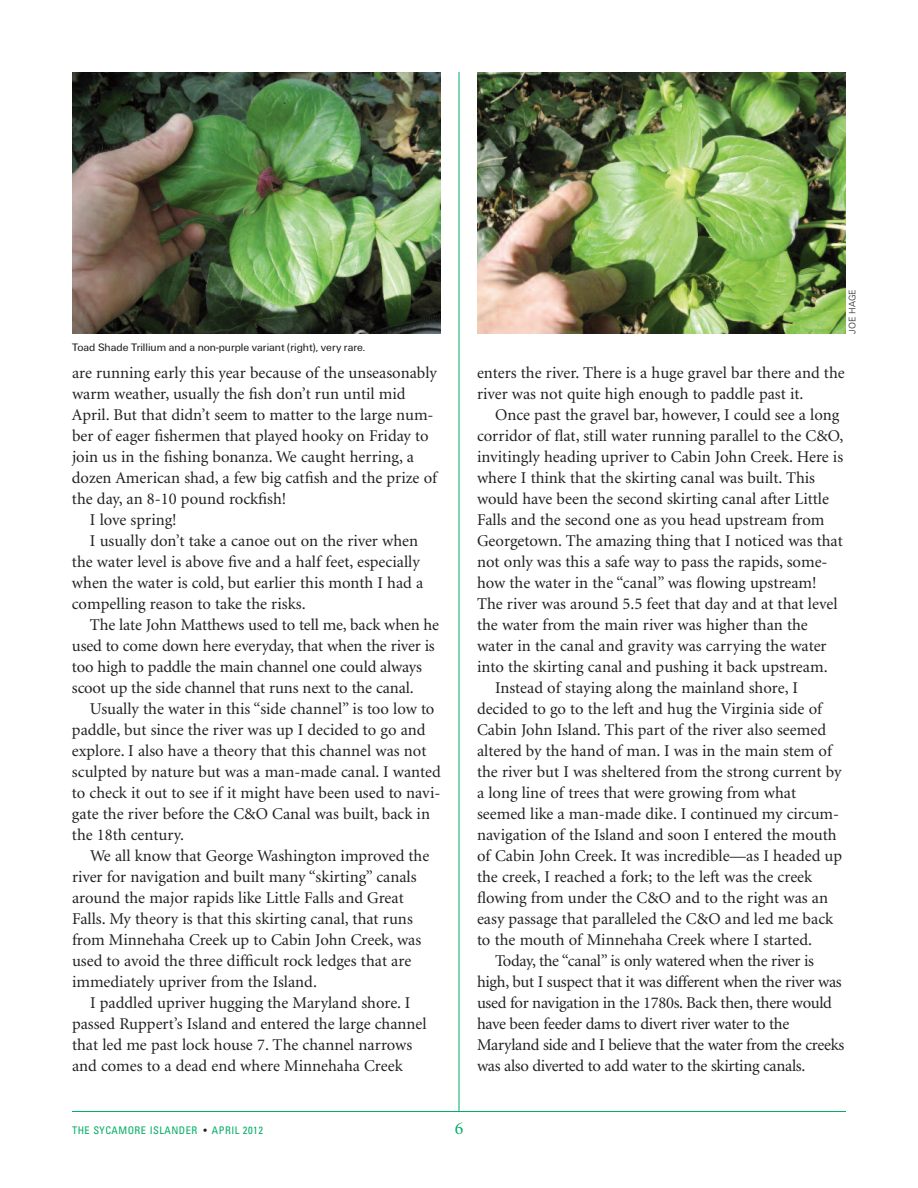
<style>
.page{position:relative;width:918px;height:1188px;background:#fff}
.page>*{position:absolute;margin:0;border:0;box-sizing:border-box;transform-origin:0 0}
.t1{font:18px "Minion";color:#03ad65}
.t2{font:16.5px/21px "Minion";color:#231f20}
.t3{font:16.5px "Minion";letter-spacing:-.02em;color:#231f20}
.t4{font:11.25px "U55";color:#231f20}
.t5{font:condensed 10.5px "Univers";letter-spacing:.045em;color:#03ad65}
.t6{font:300 9px "Univers";color:#231f20}
.s1{color:#231f20}
</style>
<div class="page">
<hr style="left:459px;top:72px;width:1px;height:1040px;background:#03ad65">
<hr style="left:72px;top:1111px;width:774px;height:1px;background:#03ad65">
<img style="left:72px;top:72px;width:369px;height:262px">
<img style="left:477px;top:72px;width:369px;height:262px">
<p class="t4" style="left:72px;top:344px;width:295px">Toad Shade Trillium and a non-purple variant (right), very rare.</p>
<p class="t2" style="left:72px;top:364px;width:366px">are running early this year because of the unseasonably</p>
<p class="t2" style="left:72px;top:385px;width:335px">warm weather, usually the fish don’t run until mid</p>
<p class="t2" style="left:72px;top:406px;width:363px">April. But that didn’t seem to matter to the large num-</p>
<p class="t2" style="left:72px;top:427px;width:358px">ber of eager fishermen that played hooky on Friday to</p>
<p class="t2" style="left:72px;top:448px;width:343px">join us in the fishing bonanza. We caught herring, a</p>
<p class="t2" style="left:72px;top:469px;width:367px">dozen American shad, a few big catfish and the prize of</p>
<p class="t2" style="left:72px;top:490px;width:216px">the day, an 8-10 pound rockfish!</p>
<p class="t2" style="left:90px;top:511px;width:88px">I love spring!</p>
<p class="t2" style="left:90px;top:532px;width:330px">I usually don’t take a canoe out on the river when</p>
<p class="t2" style="left:72px;top:553px;width:349px">the water level is above five and a half feet, especially</p>
<p class="t2" style="left:72px;top:574px;width:353px">when the water is cold, but earlier this month I had a</p>
<p class="t2" style="left:72px;top:595px;width:235px">compelling reason to take the risks.</p>
<p class="t2" style="left:90px;top:616px;width:351px">The late John Matthews used to tell me, back when he</p>
<p class="t2" style="left:72px;top:637px;width:364px">used to come down here everyday, that when the river is</p>
<p class="t2" style="left:72px;top:658px;width:351px">too high to paddle the main channel one could always</p>
<p class="t2" style="left:72px;top:679px;width:343px">scoot up the side channel that runs next to the canal.</p>
<p class="t2" style="left:90px;top:700px;width:346px">Usually the water in this “side channel” is too low to</p>
<p class="t2" style="left:72px;top:721px;width:355px">paddle, but since the river was up I decided to go and</p>
<p class="t2" style="left:72px;top:742px;width:356px">explore. I also have a theory that this channel was not</p>
<p class="t2" style="left:72px;top:763px;width:370px">sculpted by nature but was a man-made canal. I wanted</p>
<p class="t2" style="left:72px;top:784px;width:370px">to check it out to see if it might have been used to navi-</p>
<p class="t2" style="left:72px;top:805px;width:360px">gate the river before the C&amp;O Canal was built, back in</p>
<p class="t2" style="left:72px;top:826px;width:114px">the 18th century.</p>
<p class="t2" style="left:90px;top:847px;width:341px">We all know that George Washington improved the</p>
<p class="t2" style="left:72px;top:868px;width:346px">river for navigation and built many “skirting” canals</p>
<p class="t2" style="left:72px;top:889px;width:333px">around the major rapids like Little Falls and Great</p>
<p class="t2" style="left:72px;top:910px;width:342px">Falls. My theory is that this skirting canal, that runs</p>
<p class="t2" style="left:72px;top:931px;width:351px">from Minnehaha Creek up to Cabin John Creek, was</p>
<p class="t2" style="left:72px;top:952px;width:341px">used to avoid the three difficult rock ledges that are</p>
<p class="t2" style="left:72px;top:973px;width:246px">immediately upriver from the Island.</p>
<p class="t2" style="left:90px;top:994px;width:322px">I paddled upriver hugging the Maryland shore. I</p>
<p class="t2" style="left:72px;top:1015px;width:356px">passed Ruppert’s Island and entered the large channel</p>
<p class="t2" style="left:72px;top:1036px;width:342px">that led me past lock house 7. The channel narrows</p>
<p class="t2" style="left:72px;top:1057px;width:332px">and comes to a dead end where Minnehaha Creek</p>
<p class="t6" style="left:849px;top:334px;width:46px;rotate:-90deg">JOE HAGE</p>
<p class="t2" style="left:477px;top:364px;width:369px">enters the river. There is a huge gravel bar there and the river was not quite high enough to paddle past it.</p>
<p class="t2" style="left:495px;top:406px;width:346px">Once past the gravel bar, however, I could see a long</p>
<p class="t2" style="left:477px;top:427px;width:368px">corridor of flat, still water running parallel to the C&amp;O,</p>
<p class="t2" style="left:477px;top:448px;width:368px">invitingly heading upriver to Cabin John Creek. Here is</p>
<p class="t2" style="left:477px;top:469px;width:340px">where I think that the skirting canal was built. This</p>
<p class="t2" style="left:477px;top:490px;width:354px">would have been the second skirting canal after Little</p>
<p class="t2" style="left:477px;top:511px;width:349px">Falls and the second one as you head upstream from</p>
<p class="t2" style="left:477px;top:532px;width:367px">Georgetown. The amazing thing that I noticed was that</p>
<p class="t2" style="left:477px;top:553px;width:352px">not only was this a safe way to pass the rapids, some-</p>
<p class="t2" style="left:477px;top:574px;width:341px">how the water in the “canal” was flowing upstream!</p>
<p class="t2" style="left:477px;top:595px;width:362px">The river was around 5.5 feet that day and at that level</p>
<p class="t2" style="left:477px;top:616px;width:332px">the water from the main river was higher than the</p>
<p class="t2" style="left:477px;top:637px;width:351px">water in the canal and gravity was carrying the water</p>
<p class="t2" style="left:477px;top:658px;width:352px">into the skirting canal and pushing it back upstream.</p>
<p class="t2" style="left:495px;top:679px;width:304px">Instead of staying along the mainland shore, I</p>
<p class="t2" style="left:477px;top:700px;width:347px">decided to go to the left and hug the Virginia side of</p>
<p class="t2" style="left:477px;top:721px;width:351px">Cabin John Island. This part of the river also seemed</p>
<p class="t2" style="left:477px;top:742px;width:356px">altered by the hand of man. I was in the main stem of</p>
<p class="t2" style="left:477px;top:763px;width:366px">the river but I was sheltered from the strong current by</p>
<p class="t2" style="left:477px;top:784px;width:321px">a long line of trees that were growing from what</p>
<p class="t2" style="left:477px;top:805px;width:364px">seemed like a man-made dike. I continued my circum-</p>
<p class="t2" style="left:477px;top:826px;width:361px">navigation of the Island and soon I entered the mouth</p>
<p class="t2" style="left:477px;top:847px;width:367px">of Cabin John Creek. It was incredible—as I headed up</p>
<p class="t2" style="left:477px;top:868px;width:337px">the creek, I reached a fork; to the left was the creek</p>
<p class="t2" style="left:477px;top:889px;width:353px">flowing from under the C&amp;O and to the right was an</p>
<p class="t2" style="left:477px;top:910px;width:358px">easy passage that paralleled the C&amp;O and led me back</p>
<p class="t2" style="left:477px;top:931px;width:337px">to the mouth of Minnehaha Creek where I started.</p>
<p class="t3" style="left:495px;top:955px;width:321px">Today, the “canal” is only watered when the river is</p>
<p class="t3" style="left:477px;top:976px;width:366px">high, but I suspect that it was different when the river was</p>
<p class="t3" style="left:477px;top:997px;width:356px">used for navigation in the 1780s. Back then, there would</p>
<p class="t3" style="left:477px;top:1018px;width:314px">have been feeder dams to divert river water to the</p>
<p class="t3" style="left:477px;top:1039px;width:369px">Maryland side and I believe that the water from the creeks</p>
<p class="t3" style="left:477px;top:1060px;width:330px">was also diverted to add water to the skirting canals.</p>
<p class="t5" style="left:72px;top:1126px;width:193px">THE SYCAMORE ISLANDER <span class="s1">•</span> APRIL 2012</p>
<p class="t1" style="left:455px;top:1121px;width:10px">6</p>
</div>
